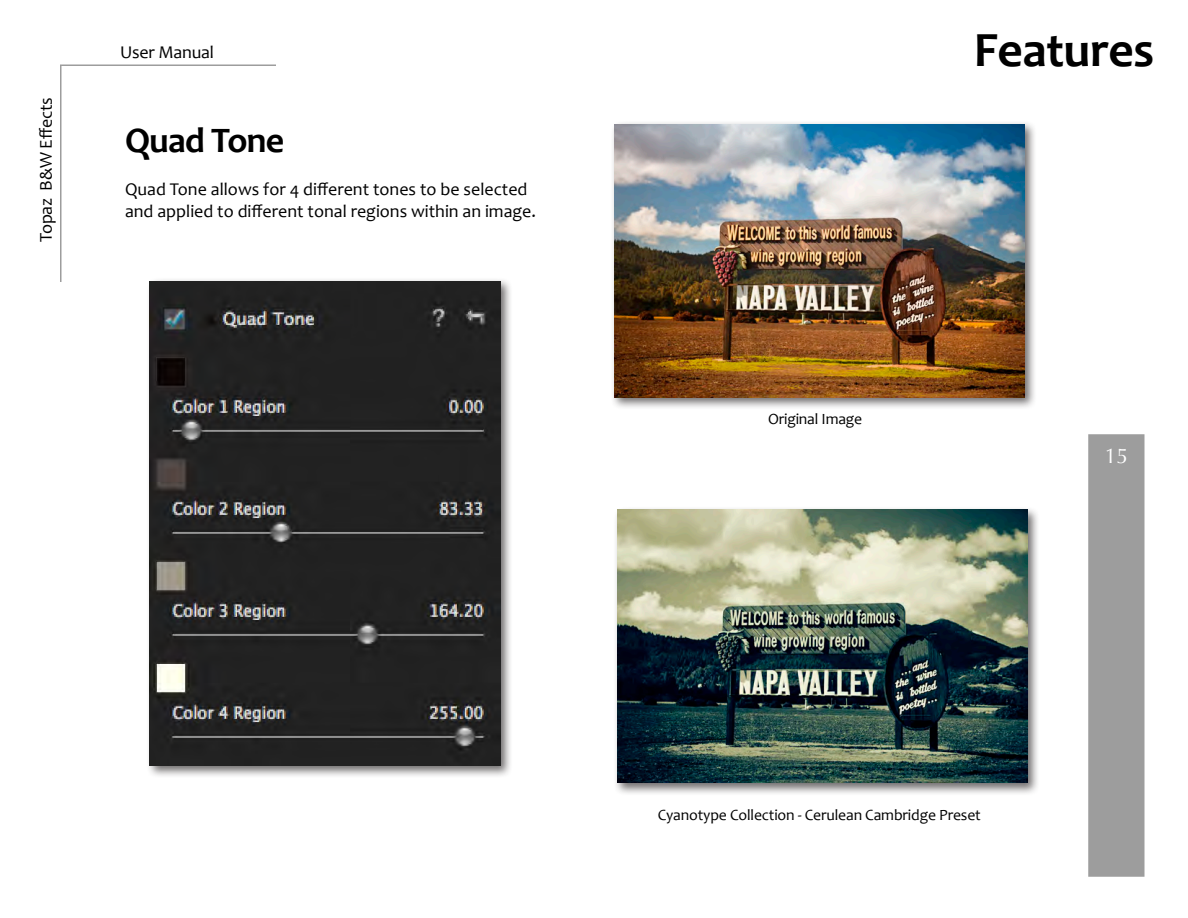
<style>
.page{position:relative;width:1188px;height:918px;background:#fff}
.page>*{position:absolute;margin:0;border:0;box-sizing:border-box;transform-origin:0 0}
.t1{font:700 49.5px "Candara";letter-spacing:-.01em;color:#000}
.t2{font:700 36px "Candara";letter-spacing:-.02em;color:#000}
.t3{font:21px "Optima";color:#fff}
.t4{font:18px/21.6px "Candara";color:#000}
.t5{font:15.75px "Candara";letter-spacing:-.01em;color:#000}
</style>
<div class="page">
<div style="left:1088px;top:434px;width:56px;height:443px;background:#9d9d9d;border:2px solid #9d9d9d"></div>
<hr style="left:60px;top:64px;width:216px;height:2px;background:#9d9d9d">
<hr style="left:60px;top:66px;width:2px;height:216px;background:#9d9d9d">
<div style="left:146px;top:277px;width:367px;height:501px;background:#231f20;opacity:.65"></div>
<img style="left:150px;top:281px;width:351px;height:484px">
<div style="left:614px;top:506px;width:426px;height:289px;background:#231f20;opacity:.65"></div>
<img style="left:617px;top:510px;width:411px;height:273px">
<div style="left:610px;top:121px;width:427px;height:289px;background:#231f20;opacity:.65"></div>
<img style="left:614px;top:124px;width:411px;height:274px">
<p class="t4" style="left:35px;top:242px;width:146px;rotate:-90deg">Topaz B&amp;W Effects</p>
<p class="t4" style="left:120px;top:41px;width:96px">User Manual</p>
<p class="t2" style="left:125px;top:119px;width:161px">Quad Tone</p>
<p class="t4" style="left:125px;top:179px;width:413px">Quad Tone allows for 4 different tones to be selected and applied to different tonal regions within an image.</p>
<p class="t1" style="left:974px;top:20px;width:182px">Features</p>
<p class="t5" style="left:768px;top:409px;width:96px">Original Image</p>
<p class="t3" style="left:1105px;top:444px;width:25px">15</p>
<p class="t5" style="left:658px;top:806px;width:325px">Cyanotype Collection - Cerulean Cambridge Preset</p>
</div>
